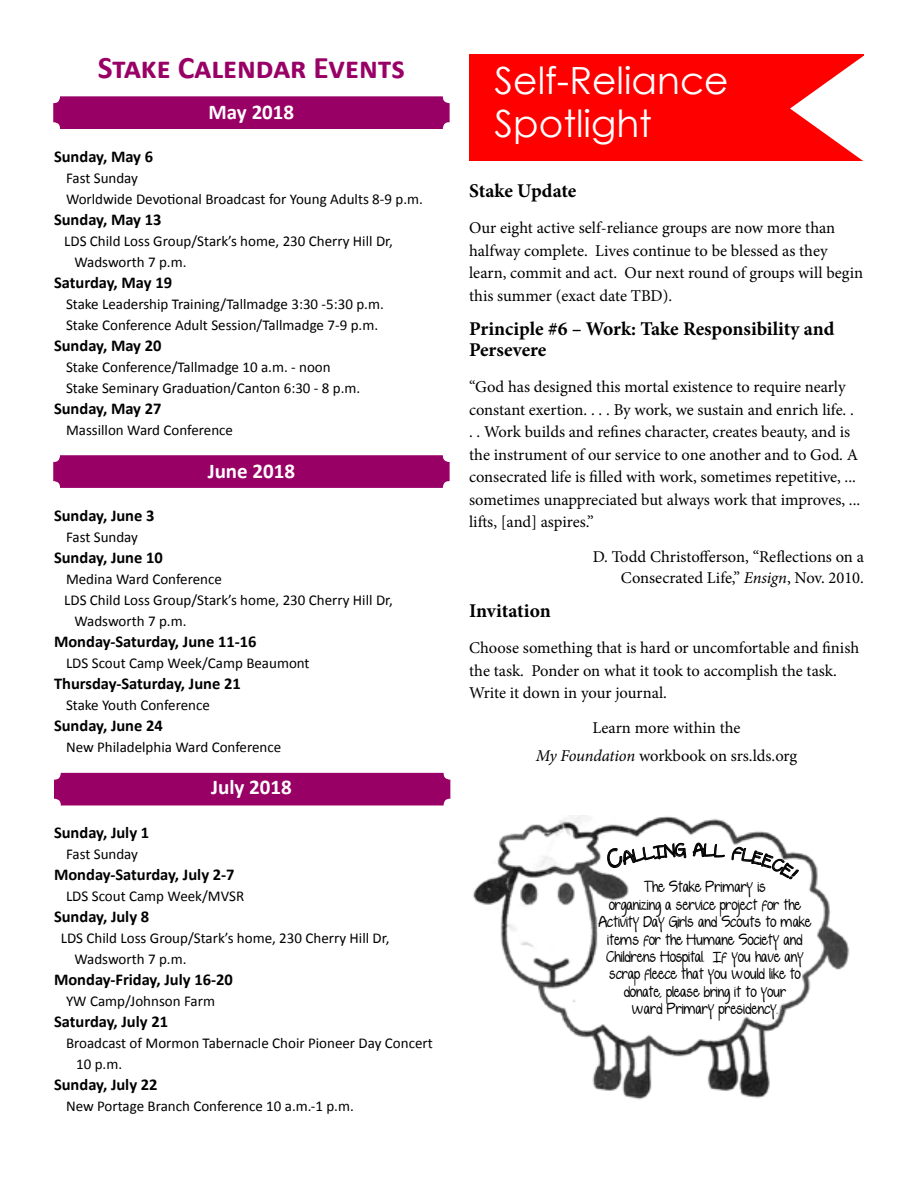
<style>
.page{position:relative;width:918px;height:1188px;background:#fff}
.page>*{position:absolute;margin:0;border:0;box-sizing:border-box;transform-origin:0 0}
.t1{font:37.5px/43.5px "Century Gothic";color:#fff}
.t2{font:700 31.5px "Calibri";color:#906}
.t3{font:700 21px "Calibri";color:#fff}
.t4{font:700 19.5px/21px "Minion Pro";letter-spacing:-.005em;color:#000}
.t5{font:16.5px/22.5px "Minion Pro";letter-spacing:-.005em;color:#000}
.t6{font:700 16.5px "Calibri";color:#000}
.t7{font:15px/21px "Calibri";color:#000}
.t8{font:9px/17.4px "yelly";color:#000;text-align:center}
.s1{font-style:italic}
</style>
<div class="page">
<div style="left:55px;top:774px;width:395px;height:31px;background:#906;border-radius:7px"></div>
<div style="left:54px;top:773px;width:396px;height:32px;border:2px solid #906;border-radius:7px"></div>
<div style="left:54px;top:97px;width:395px;height:31px;background:#906;border-radius:7px"></div>
<div style="left:53px;top:96px;width:397px;height:33px;border:2px solid #906;border-radius:7px"></div>
<div style="left:54px;top:456px;width:395px;height:31px;background:#906;border-radius:7px"></div>
<div style="left:53px;top:455px;width:397px;height:33px;border:2px solid #906;border-radius:7px"></div>
<div style="left:469px;top:54px;width:395px;height:107px;background:#f00"></div>
<svg style="left:790px;top:56px;width:74px;height:105px"></svg>
<img style="left:473px;top:815px;width:377px;height:285px">
<svg style="left:605px;top:824px;width:194px;height:56px"></svg>
<h2 class="t2" style="left:98px;top:47px;width:308px">Stake Calendar Events</h2>
<p class="t3" style="left:209px;top:98px;width:87px">May 2018</p>
<p class="t6" style="left:54px;top:146px;width:101px">Sunday, May 6</p>
<p class="t7" style="left:66px;top:168px;width:358px">Fast Sunday<br>Worldwide Devotional Broadcast for Young Adults 8-9 p.m.</p>
<p class="t6" style="left:54px;top:209px;width:109px">Sunday, May 13</p>
<p class="t7" style="left:74px;top:231px;width:320px;text-indent:-10px">LDS Child Loss Group/Stark’s home, 230 Cherry Hill Dr,<br>Wadsworth 7 p.m.</p>
<p class="t6" style="left:54px;top:272px;width:120px">Saturday, May 19</p>
<p class="t7" style="left:66px;top:294px;width:319px">Stake Leadership Training/Tallmadge 3:30 -5:30 p.m.<br>Stake Conference Adult Session/Tallmadge 7-9 p.m.</p>
<p class="t6" style="left:54px;top:335px;width:109px">Sunday, May 20</p>
<p class="t7" style="left:66px;top:357px;width:296px">Stake Conference/Tallmadge 10 a.m. - noon<br>Stake Seminary Graduation/Canton 6:30 - 8 p.m.</p>
<p class="t6" style="left:54px;top:398px;width:109px">Sunday, May 27</p>
<p class="t7" style="left:66px;top:420px;width:169px">Massillon Ward Conference</p>
<p class="t3" style="left:208px;top:457px;width:89px">June 2018</p>
<p class="t6" style="left:54px;top:505px;width:102px">Sunday, June 3</p>
<p class="t7" style="left:66px;top:527px;width:74px">Fast Sunday</p>
<p class="t6" style="left:54px;top:547px;width:110px">Sunday, June 10</p>
<p class="t7" style="left:66px;top:569px;width:157px">Medina Ward Conference</p>
<p class="t7" style="left:64px;top:590px;width:330px">LDS Child Loss Group/Stark’s home, 230 Cherry Hill Dr,</p>
<p class="t7" style="left:74px;top:611px;width:114px">Wadsworth 7 p.m.</p>
<p class="t6" style="left:54px;top:631px;width:204px">Monday-Saturday, June 11-16</p>
<p class="t7" style="left:66px;top:653px;width:245px">LDS Scout Camp Week/Camp Beaumont</p>
<p class="t6" style="left:54px;top:673px;width:188px">Thursday-Saturday, June 21</p>
<p class="t7" style="left:66px;top:695px;width:145px">Stake Youth Conference</p>
<p class="t6" style="left:54px;top:715px;width:110px">Sunday, June 24</p>
<p class="t7" style="left:66px;top:737px;width:217px">New Philadelphia Ward Conference</p>
<p class="t3" style="left:211px;top:774px;width:82px">July 2018</p>
<p class="t6" style="left:54px;top:822px;width:97px">Sunday, July 1</p>
<p class="t7" style="left:66px;top:844px;width:74px">Fast Sunday</p>
<p class="t6" style="left:54px;top:864px;width:182px">Monday-Saturday, July 2-7</p>
<p class="t7" style="left:66px;top:886px;width:180px">LDS Scout Camp Week/MVSR</p>
<p class="t6" style="left:54px;top:906px;width:97px">Sunday, July 8</p>
<p class="t7" style="left:74px;top:928px;width:317px;text-indent:-14px">LDS Child Loss Group/Stark’s home, 230 Cherry Hill Dr,<br>Wadsworth 7 p.m.</p>
<p class="t6" style="left:54px;top:969px;width:180px">Monday-Friday, July 16-20</p>
<p class="t7" style="left:66px;top:991px;width:151px">YW Camp/Johnson Farm</p>
<p class="t6" style="left:54px;top:1011px;width:116px">Saturday, July 21</p>
<p class="t7" style="left:76px;top:1033px;width:358px;text-indent:-10px">Broadcast of Mormon Tabernacle Choir Pioneer Day Concert<br>10 p.m.</p>
<p class="t6" style="left:54px;top:1074px;width:105px">Sunday, July 22</p>
<p class="t7" style="left:66px;top:1096px;width:289px">New Portage Branch Conference 10 a.m.-1 p.m.</p>
<h1 class="t1" style="left:495px;top:58px;width:236px">Self-Reliance<br>Spotlight</h1>
<p class="t4" style="left:469px;top:180px;width:109px">Stake Update</p>
<p class="t5" style="left:469px;top:217px;width:396px">Our eight active self-reliance groups are now more than halfway complete. Lives continue to be blessed as they learn, commit and act. Our next round of groups will begin this summer (exact date TBD).</p>
<p class="t4" style="left:469px;top:318px;width:367px">Principle #6 – Work: Take Responsibility and<br>Persevere</p>
<p class="t5" style="left:469px;top:376px;width:393px">“God has designed this mortal existence to require nearly constant exertion. . . . By work, we sustain and enrich life. . . . Work builds and refines character, creates beauty, and is the instrument of our service to one another and to God. A consecrated life is filled with work, sometimes repetitive, ... sometimes unappreciated but always work that improves, ... lifts, [and] aspires.”</p>
<p class="t5" style="left:593px;top:546px;width:273px;line-height:21px;text-align:right">D. Todd Christofferson, “Reflections on a<br>Consecrated Life,” <span class="s1">Ensign</span>, Nov. 2010.</p>
<p class="t4" style="left:469px;top:600px;width:83px">Invitation</p>
<p class="t5" style="left:469px;top:637px;width:392px">Choose something that is hard or uncomfortable and finish the task. Ponder on what it took to accomplish the task.<br>Write it down in your journal.</p>
<p class="t5" style="left:536px;top:714px;width:263px;line-height:27.8px;text-align:center">Learn more within the<br><span class="s1">My Foundation</span> workbook on srs.lds.org</p>
<p class="t8" style="left:599px;top:881px;width:214px">The Stake Primary is<br>organizing a service project for the<br>Activity Day Girls and Scouts to make items for the Humane Society and<br>Childrens Hospital. If you have any scrap fleece that you would like to donate, please bring it to your<br>ward Primary presidency.</p>
</div>
